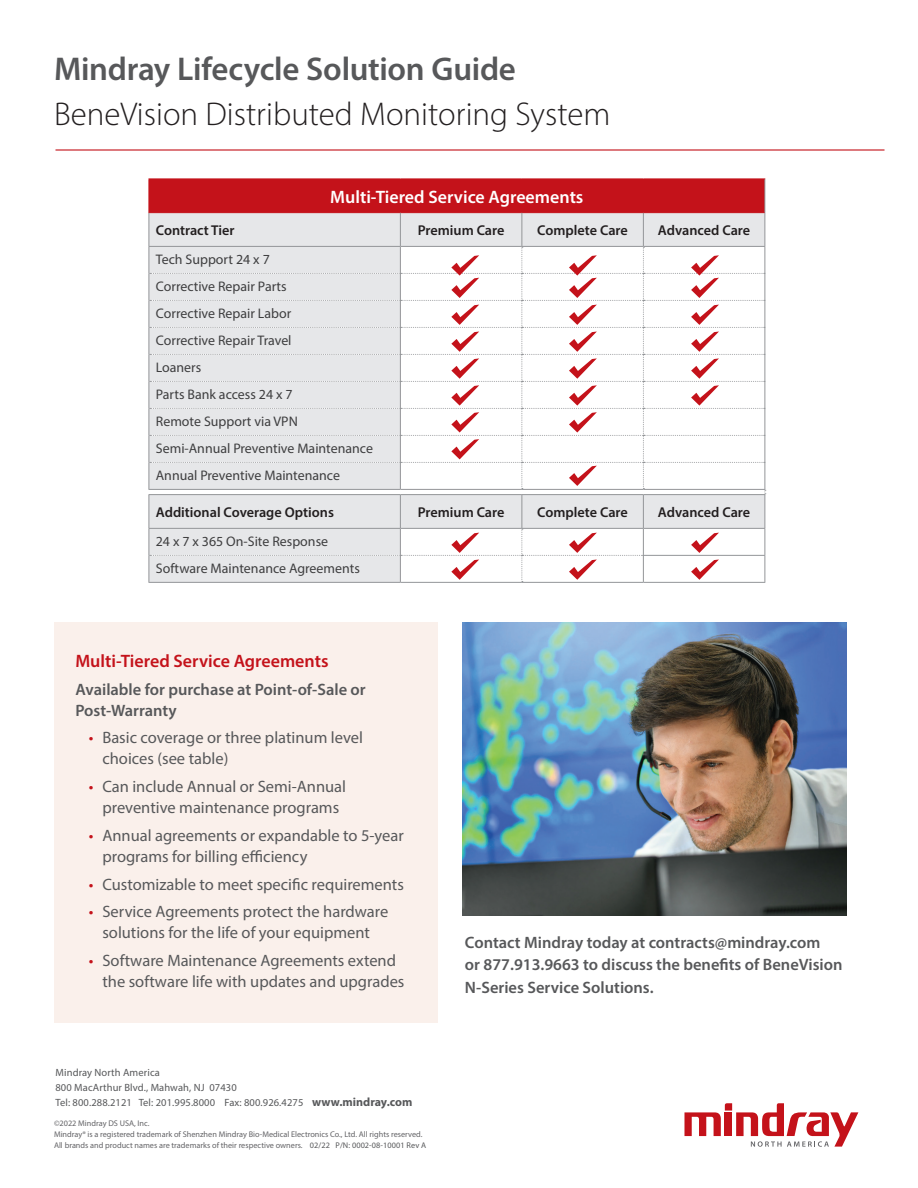
<style>
.page{position:relative;width:918px;height:1188px;background:#fff}
.page>*{position:absolute;margin:0;border:0;box-sizing:border-box;transform-origin:0 0}
.t1{font:300 33px "Myriad Pro";color:#231f20}
.t2{font:600 33px "Myriad Pro";letter-spacing:-.01em;color:#57585a}
.t3{font:600 18px "Myriad Pro";color:#c4121a}
.t4{font:600 18px "Myriad Pro";color:#fff}
.t5{font:16.5px/21px "Myriad Pro";color:#57585a}
.t6{font:600 16.5px/22.5px "Myriad Pro";color:#57585a}
.t7{font:600 14.25px "Myriad Pro";color:#231f20}
.t8{font:13.95px/27px "Myriad Pro";color:#3e3e3f}
.t9{font:10.5px/15px "Myriad Pro";letter-spacing:.01em;color:#57585a}
.t10{font:8.25px/10.8px "Myriad Pro";color:#636366}
.s1{color:#c4121a}
.s2{font-weight:700;font-size:12px}
.s3{color:#57585a}
</style>
<div class="page">
<div style="left:54px;top:622px;width:383px;height:401px;background:#faf0eb"></div>
<svg style="left:684px;top:1103px;width:174px;height:44px"></svg>
<hr style="left:56px;top:149px;width:829px;height:2px;background:#c4121a">
<div style="left:149px;top:179px;width:616px;height:34px;background:#c4121a"></div>
<svg style="left:149px;top:213px;width:616px;height:369px;background:#e8e8ea"></svg>
<hr style="left:148px;top:178px;width:252px;height:1px;background:#c4121a">
<hr style="left:148px;top:179px;width:1px;height:33px;background:#c4121a">
<hr style="left:400px;top:178px;width:122px;height:1px;background:#c4121a">
<hr style="left:522px;top:178px;width:121px;height:1px;background:#c4121a">
<hr style="left:643px;top:178px;width:122px;height:1px;background:#c4121a">
<hr style="left:148px;top:212px;width:252px;height:1px;background:#c4121a">
<hr style="left:148px;top:213px;width:1px;height:33px;background:#939598">
<hr style="left:400px;top:213px;width:1px;height:33px;background:#939598">
<hr style="left:521px;top:213px;width:1px;height:33px;background:#939598">
<hr style="left:400px;top:246px;width:122px;height:1px;background:#939598">
<hr style="left:522px;top:246px;width:121px;height:1px;background:#939598">
<hr style="left:149px;top:494px;width:251px;height:1px;background:#939598">
<hr style="left:149px;top:495px;width:1px;height:33px;background:#939598">
<hr style="left:400px;top:582px;width:122px;height:1px;background:#939598">
<hr style="left:522px;top:582px;width:121px;height:1px;background:#939598">
<hr style="left:148px;top:246px;width:252px;height:1px;background:#939598">
<hr style="left:149px;top:528px;width:251px;height:1px;background:#939598">
<hr style="left:148px;top:582px;width:252px;height:1px;background:#939598">
<hr style="left:400px;top:494px;width:122px;height:1px;background:#939598">
<hr style="left:400px;top:495px;width:1px;height:33px;background:#939598">
<hr style="left:522px;top:494px;width:121px;height:1px;background:#939598">
<hr style="left:522px;top:495px;width:1px;height:33px;background:#939598">
<hr style="left:400px;top:528px;width:122px;height:1px;background:#939598">
<hr style="left:522px;top:528px;width:121px;height:1px;background:#939598">
<hr style="left:764px;top:179px;width:1px;height:34px;background:#939598">
<hr style="left:643px;top:213px;width:1px;height:33px;background:#939598">
<hr style="left:764px;top:213px;width:1px;height:33px;background:#939598">
<hr style="left:643px;top:246px;width:122px;height:1px;background:#939598">
<hr style="left:643px;top:494px;width:122px;height:1px;background:#939598">
<hr style="left:643px;top:495px;width:1px;height:33px;background:#939598">
<hr style="left:765px;top:495px;width:1px;height:33px;background:#939598">
<hr style="left:643px;top:528px;width:122px;height:1px;background:#939598">
<hr style="left:643px;top:555px;width:122px;height:1px;background:#939598">
<svg style="left:764px;top:529px;width:1px;height:53px"></svg>
<hr style="left:643px;top:582px;width:122px;height:1px;background:#939598">
<svg style="left:148px;top:529px;width:496px;height:53px"></svg>
<svg style="left:148px;top:247px;width:618px;height:247px"></svg>
<svg style="left:691px;top:533px;width:28px;height:20px"></svg>
<svg style="left:691px;top:559px;width:28px;height:21px"></svg>
<img style="left:463px;top:622px;width:383px;height:293px">
<h1 class="t2" style="left:54px;top:48px;width:464px">Mindray Lifecycle Solution Guide</h1>
<h1 class="t1" style="left:54px;top:94px;width:558px">BeneVision Distributed Monitoring System</h1>
<p class="t4" style="left:330px;top:185px;width:255px">Multi-Tiered Service Agreements</p>
<p class="t7" style="left:156px;top:221px;width:80px">Contract Tier</p>
<p class="t7" style="left:418px;top:221px;width:88px">Premium Care</p>
<p class="t7" style="left:537px;top:221px;width:92px">Complete Care</p>
<p class="t7" style="left:658px;top:221px;width:94px">Advanced Care</p>
<p class="t8" style="left:156px;top:245px;width:219px">Tech Support 24 x 7<br>Corrective Repair Parts<br>Corrective Repair Labor<br>Corrective Repair Travel<br>Loaners<br>Parts Bank access 24 x 7<br>Remote Support via VPN<br>Semi-Annual Preventive Maintenance<br>Annual Preventive Maintenance</p>
<p class="t7" style="left:156px;top:503px;width:180px">Additional Coverage Options</p>
<p class="t7" style="left:418px;top:503px;width:88px">Premium Care</p>
<p class="t7" style="left:537px;top:503px;width:92px">Complete Care</p>
<p class="t7" style="left:658px;top:503px;width:94px">Advanced Care</p>
<p class="t8" style="left:156px;top:527px;width:206px">24 x 7 x 365 On-Site Response<br>Software Maintenance Agreements</p>
<p class="t3" style="left:75px;top:649px;width:255px">Multi-Tiered Service Agreements</p>
<p class="t6" style="left:75px;top:678px;width:292px;line-height:21px">Available for purchase at Point-of-Sale or<br>Post-Warranty</p>
<p class="t5" style="left:102px;top:727px;width:262px;text-indent:-13px"><span class="s1">•</span> Basic coverage or three platinum level choices (see table)</p>
<p class="t5" style="left:89px;top:776px;width:259px;text-align:center"><span class="s1">•</span> Can include Annual or Semi-Annual preventive maintenance programs</p>
<p class="t5" style="left:102px;top:825px;width:303px;text-indent:-13px"><span class="s1">•</span> Annual agreements or expandable to 5-year programs for billing efficiency</p>
<p class="t5" style="left:89px;top:873px;width:317px"><span class="s1">•</span> Customizable to meet specific requirements</p>
<p class="t5" style="left:89px;top:901px;width:301px;text-align:center"><span class="s1">•</span> Service Agreements protect the hardware solutions for the life of your equipment</p>
<p class="t5" style="left:102px;top:950px;width:304px;text-indent:-13px"><span class="s1">•</span> Software Maintenance Agreements extend the software life with updates and upgrades</p>
<p class="t9" style="left:56px;top:1064px;width:358px">Mindray North America<br>800 MacArthur Blvd., Mahwah, NJ 07430<br>Tel: 800.288.2121 Tel: 201.995.8000 Fax: 800.926.4275 <span class="s2">www.mindray.com</span></p>
<p class="t10" style="left:54px;top:1118px;width:374px">©2022 Mindray DS USA, Inc.<br>Mindray® is a registered trademark of Shenzhen Mindray Bio-Medical Electronics Co., Ltd. All rights reserved.<br>All brands and product names are trademarks of their respective owners. <span class="s3">02/22 P/N: 0002-08-10001 Rev A</span></p>
<p class="t6" style="left:465px;top:931px;width:379px">Contact Mindray today at contracts@mindray.com<br>or 877.913.9663 to discuss the benefits of BeneVision<br>N-Series Service Solutions.</p>
</div>
